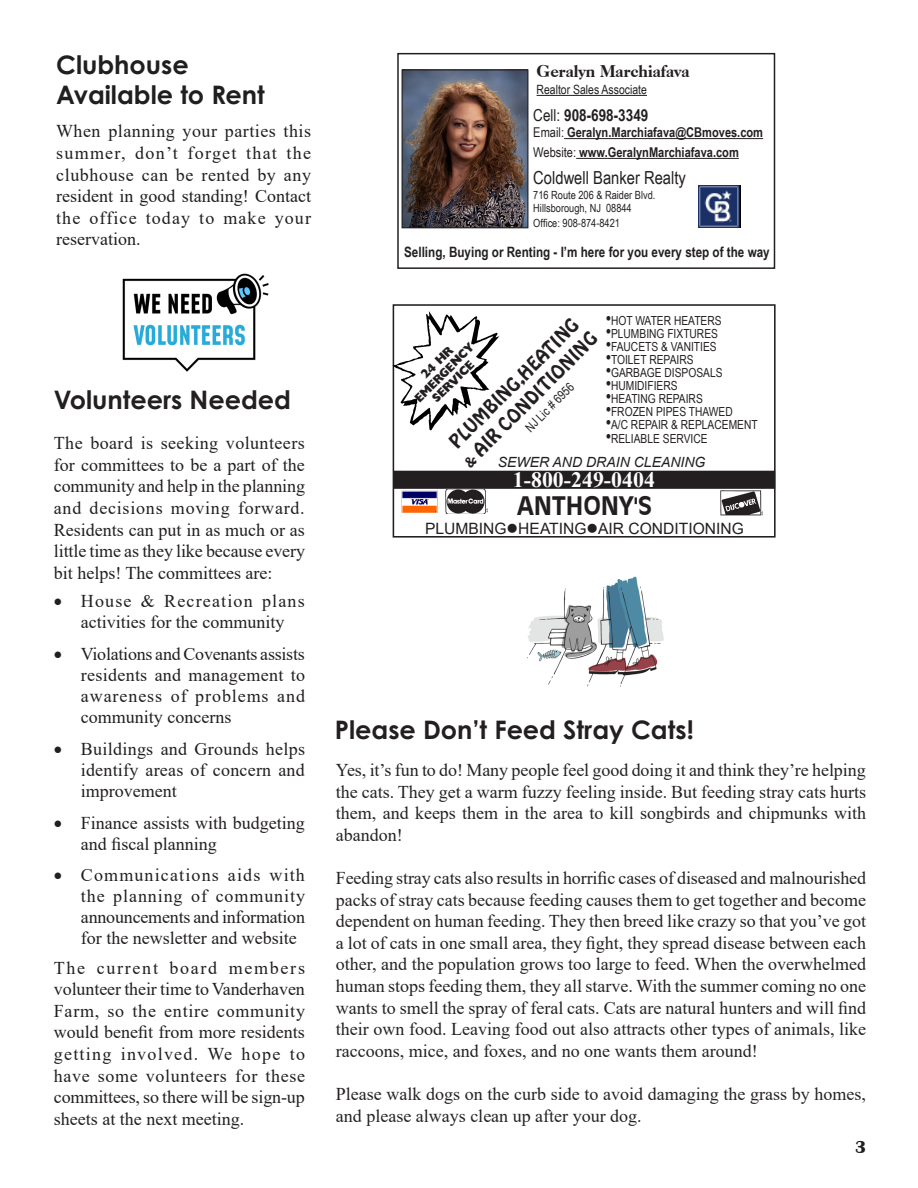
<style>
.page{position:relative;width:918px;height:1188px;background:#fff}
.page>*{position:absolute;margin:0;border:0;box-sizing:border-box;transform-origin:0 0}
.Headline{font:700 25.5px "Century Gothic Pro";color:#231f20}
.Headline-2{font:700 25.5px/30.6px "Century Gothic Pro";color:#201f1e}
.t1{font:700 24.9px "Incised 901 BT";color:#231f20}
.t2{font:700 21.9px "Times New Roman";color:#fff}
.t3{font:18.75px "Hobo BT";color:#231f20}
.t4{font:18px/21.6px "Times New Roman";color:#262223;text-align:justify}
.t5{font:18px/21.6px "Times New Roman";color:#231f20;text-align:justify}
.t6{font:18px/21.6px "Times New Roman";color:#201f1e;text-align:justify}
.t7{font:18px "Arial Narrow";color:#231f20}
.t8{font:700 18px "Britannic";color:#231f20}
.t9{font:800 16.5px "Caslon Old Face BT";color:#231f20}
.t10{font:700 16.5px "Arial Narrow";color:#231f20}
.t11{font:15.6px "Arial";color:#231f20}
.t12{font:700 14.25px "Arial Narrow";color:#231f20}
.t13{font:italic 14.1px "Arial";color:#231f20}
.t14{font:700 13.5px "Arial Narrow";color:#231f20}
.t15{font:12.75px "Arial Narrow";color:#231f20}
.t16{font:12.45px "Arial Narrow";color:#231f20}
.t17{font:800 12.45px "Humanist 521 BT";color:#231f20}
.t18{font:800 12.45px "Humanist 521 BT";color:#231f20;scale:.96 1}
.t19{font:11.25px "Arial Narrow";color:#231f20}
.s1{font-weight:400}
.s2{font-size:18.75px}
.s3{font-size:13.5px}
</style>
<div class="page">
<img style="left:122px;top:273px;width:147px;height:99px">
<div style="left:397px;top:53px;width:378px;height:216px;border:2px solid #231f20"></div>
<hr style="left:537px;top:95px;width:110px;height:1px;background:#231f20">
<hr style="left:564px;top:138px;width:199px;height:1px;background:#231f20">
<hr style="left:576px;top:158px;width:163px;height:1px;background:#231f20">
<img style="left:699px;top:185px;width:42px;height:42px">
<img style="left:404px;top:71px;width:122px;height:155px">
<div style="left:402px;top:69px;width:126px;height:159px;border:1px solid #231f20"></div>
<div style="left:393px;top:304px;width:383px;height:234px;border:2px solid #231f20"></div>
<svg style="left:392px;top:304px;width:127px;height:145px"></svg>
<div style="left:394px;top:471px;width:380px;height:17px;background:#231f20"></div>
<div style="left:394px;top:471px;width:381px;height:18px;border:2px solid #231f20"></div>
<img style="left:445px;top:489px;width:43px;height:25px">
<img style="left:721px;top:491px;width:42px;height:24px">
<img style="left:402px;top:491px;width:35px;height:22px">
<img style="left:527px;top:576px;width:137px;height:111px">
<p class="Headline-2" style="left:56px;top:49px;width:210px">Clubhouse<br>Available to Rent</p>
<p class="t6" style="left:56px;top:120px;width:256px">When planning your parties this summer, don’t forget that the clubhouse can be rented by any resident in good standing! Contact the office today to make your reservation.</p>
<p class="Headline" style="left:54px;top:384px;width:239px">Volunteers Needed</p>
<p class="t5" style="left:54px;top:432px;width:253px">The board is seeking volunteers for committees to be a part of the community and help in the planning and decisions moving forward.<br>Residents can put in as much or as little time as they like because every bit helps! The committees are:</p>
<p class="t5" style="left:54px;top:590px;width:252px;line-height:21px;text-align:center">• House &amp; Recreation plans activities for the community</p>
<p class="t5" style="left:81px;top:643px;width:226px;line-height:21px;text-indent:-27px">• Violations and Covenants assists residents and management to awareness of problems and community concerns</p>
<p class="t5" style="left:81px;top:738px;width:226px;line-height:21px;text-indent:-27px">• Buildings and Grounds helps identify areas of concern and improvement</p>
<p class="t5" style="left:81px;top:812px;width:226px;line-height:21px;text-indent:-27px">• Finance assists with budgeting and fiscal planning</p>
<p class="t5" style="left:81px;top:864px;width:226px;line-height:21px;text-indent:-27px">• Communications aids with the planning of community announcements and information for the newsletter and website</p>
<p class="t5" style="left:54px;top:956px;width:253px">The current board members volunteer their time to Vanderhaven Farm, so the entire community would benefit from more residents getting involved. We hope to have some volunteers for these committees, so there will be sign-up sheets at the next meeting.</p>
<p class="t9" style="left:537px;top:61px;width:155px">Geralyn Marchiafava</p>
<p class="t15" style="left:537px;top:80px;width:112px">Realtor Sales Associate</p>
<p class="t10" style="left:533px;top:103px;width:117px"><span class="s1">Cell:</span> 908-698-3349</p>
<p class="t14" style="left:533px;top:122px;width:231px"><span class="s1">Email:</span> Geralyn.Marchiafava@CBmoves.com</p>
<p class="t14" style="left:533px;top:142px;width:207px"><span class="s1">Website:</span> www.GeralynMarchiafava.com</p>
<p class="t7" style="left:533px;top:164px;width:154px">Coldwell Banker Realty</p>
<p class="t19" style="left:533px;top:187px;width:124px">716 Route 206 &amp; Raider Blvd.</p>
<p class="t19" style="left:533px;top:200px;width:100px">Hillsborough, NJ 08844</p>
<p class="t19" style="left:533px;top:215px;width:88px">Office: 908-874-8421</p>
<p class="t12" style="left:404px;top:241px;width:367px">Selling, Buying or Renting - I’m here for you every step of the way</p>
<p class="t16" style="left:606px;top:311px;width:117px"><span class="s2">•</span>HOT WATER HEATERS</p>
<p class="t16" style="left:606px;top:324px;width:114px"><span class="s2">•</span>PLUMBING FIXTURES</p>
<p class="t16" style="left:606px;top:337px;width:113px"><span class="s2">•</span>FAUCETS &amp; VANITIES</p>
<p class="t16" style="left:606px;top:350px;width:89px"><span class="s2">•</span>TOILET REPAIRS</p>
<p class="t16" style="left:606px;top:363px;width:118px"><span class="s2">•</span>GARBAGE DISPOSALS</p>
<p class="t16" style="left:606px;top:377px;width:73px"><span class="s2">•</span>HUMIDIFIERS</p>
<p class="t16" style="left:606px;top:390px;width:99px"><span class="s2">•</span>HEATING REPAIRS</p>
<p class="t16" style="left:606px;top:403px;width:129px"><span class="s2">•</span>FROZEN PIPES THAWED</p>
<p class="t16" style="left:606px;top:416px;width:154px"><span class="s2">•</span>A/C REPAIR &amp; REPLACEMENT</p>
<p class="t16" style="left:606px;top:429px;width:103px"><span class="s2">•</span>RELIABLE SERVICE</p>
<p class="t3" style="left:444px;top:437px;width:176px;rotate:-45deg">PLUMBING,HEATING</p>
<p class="t3" style="left:457px;top:455px;width:183px;rotate:-45deg"><span class="s3">&amp;</span> AIR CONDITIONING</p>
<p class="t18" style="left:411px;top:395px;width:83px;rotate:-45deg">EMERGENCY</p>
<p class="t17" style="left:417px;top:371px;width:41px;rotate:-45deg">24 HR</p>
<p class="t17" style="left:429px;top:395px;width:55px;rotate:-45deg">SERVICE</p>
<p class="t16" style="left:521px;top:423px;width:64px;rotate:-45deg">NJ Lic # 6956</p>
<p class="t13" style="left:498px;top:453px;width:209px">SEWER AND DRAIN CLEANING</p>
<p class="t2" style="left:513px;top:464px;width:144px">1-800-249-0404</p>
<p class="t1" style="left:517px;top:491px;width:137px">ANTHONY'S</p>
<p class="t11" style="left:425px;top:518px;width:320px">PLUMBING●HEATING●AIR CONDITIONING</p>
<p class="Headline" style="left:335px;top:714px;width:361px">Please Don’t Feed Stray Cats!</p>
<p class="t4" style="left:336px;top:759px;width:532px">Yes, it’s fun to do! Many people feel good doing it and think they’re helping the cats. They get a warm fuzzy feeling inside. But feeding stray cats hurts them, and keeps them in the area to kill songbirds and chipmunks with abandon!</p>
<p class="t4" style="left:336px;top:867px;width:532px">Feeding stray cats also results in horrific cases of diseased and malnourished packs of stray cats because feeding causes them to get together and become dependent on human feeding. They then breed like crazy so that you’ve got a lot of cats in one small area, they fight, they spread disease between each other, and the population grows too large to feed. When the overwhelmed human stops feeding them, they all starve. With the summer coming no one wants to smell the spray of feral cats. Cats are natural hunters and will find their own food. Leaving food out also attracts other types of animals, like raccoons, mice, and foxes, and no one wants them around!</p>
<p class="t4" style="left:336px;top:1083px;width:532px">Please walk dogs on the curb side to avoid damaging the grass by homes, and please always clean up after your dog.</p>
<p class="t8" style="left:855px;top:1137px;width:13px">3</p>
</div>
